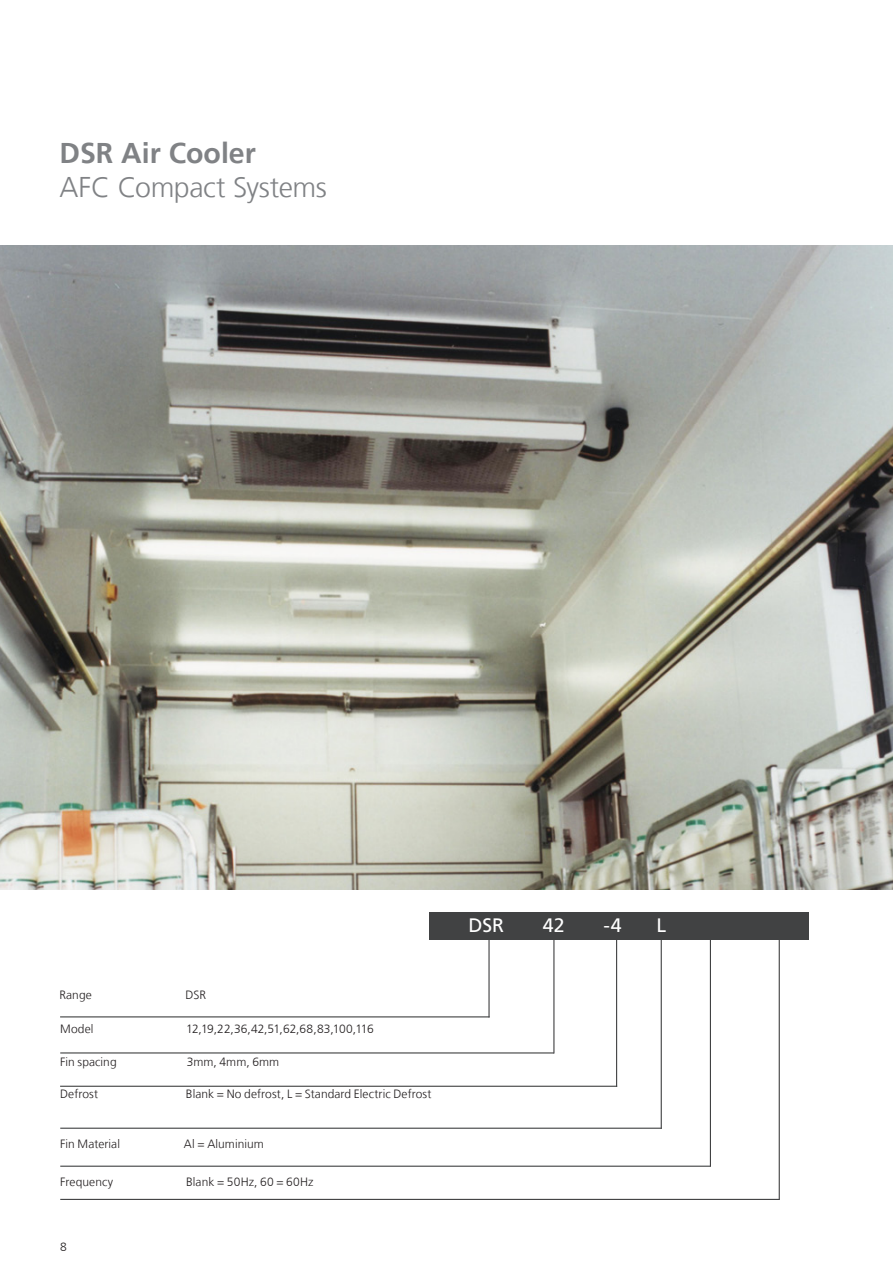
<style>
.page{position:relative;width:893px;height:1263px;background:#fff}
.page>*{position:absolute;margin:0;border:0;box-sizing:border-box;transform-origin:0 0}
.t1{font:300 28.5px "Frutiger LT Com";letter-spacing:-.015em;color:#808285}
.t2{font:700 28.5px "Frutiger";color:#808285}
.t3{font:19.5px "Frutiger LT Com";color:#fff}
.t4{font:300 12px "Frutiger LT Com";letter-spacing:.005em;color:#231f20}
</style>
<div class="page">
<img style="left:0;top:246px;width:893px;height:643px">
<hr style="left:60px;top:1199px;width:720px;height:1px;background:#414243">
<div style="left:430px;top:912px;width:379px;height:27px;background:#414243"></div>
<hr style="left:60px;top:1016px;width:430px;height:1px;background:#414243">
<hr style="left:616px;top:936px;width:1px;height:151px;background:#414243">
<hr style="left:60px;top:1052px;width:494px;height:1px;background:#414243">
<hr style="left:60px;top:1165px;width:651px;height:2px;background:#414243">
<hr style="left:553px;top:937px;width:1px;height:116px;background:#414243">
<hr style="left:60px;top:1086px;width:557px;height:1px;background:#414243">
<hr style="left:710px;top:933px;width:1px;height:233px;background:#414243">
<hr style="left:488px;top:937px;width:2px;height:80px;background:#414243">
<hr style="left:779px;top:933px;width:1px;height:266px;background:#414243">
<hr style="left:60px;top:1128px;width:602px;height:1px;background:#414243">
<hr style="left:661px;top:939px;width:1px;height:190px;background:#414243">
<h1 class="t2" style="left:60px;top:136px;width:198px">DSR Air Cooler</h1>
<h1 class="t1" style="left:60px;top:171px;width:269px">AFC Compact Systems</h1>
<p class="t4" style="left:59px;top:988px;width:34px">Range</p>
<p class="t4" style="left:185px;top:988px;width:22px">DSR</p>
<p class="t4" style="left:60px;top:1021px;width:35px">Model</p>
<p class="t4" style="left:186px;top:1021px;width:189px">12,19,22,36,42,51,62,68,83,100,116</p>
<p class="t4" style="left:60px;top:1055px;width:58px">Fin spacing</p>
<p class="t4" style="left:187px;top:1055px;width:94px">3mm, 4mm, 6mm</p>
<p class="t4" style="left:60px;top:1087px;width:39px">Defrost</p>
<p class="t4" style="left:186px;top:1087px;width:247px">Blank = No defrost, L = Standard Electric Defrost</p>
<p class="t4" style="left:60px;top:1137px;width:61px">Fin Material</p>
<p class="t4" style="left:184px;top:1137px;width:81px">Al = Aluminium</p>
<p class="t4" style="left:60px;top:1174px;width:54px">Frequency</p>
<p class="t4" style="left:186px;top:1174px;width:129px">Blank = 50Hz, 60 = 60Hz</p>
<p class="t4" style="left:60px;top:1240px;width:8px">8</p>
<h2 class="t3" style="left:468px;top:913px;width:37px">DSR</h2>
<h2 class="t3" style="left:543px;top:913px;width:23px">42</h2>
<h2 class="t3" style="left:604px;top:913px;width:20px">-4</h2>
<h2 class="t3" style="left:656px;top:913px;width:11px">L</h2>
</div>
